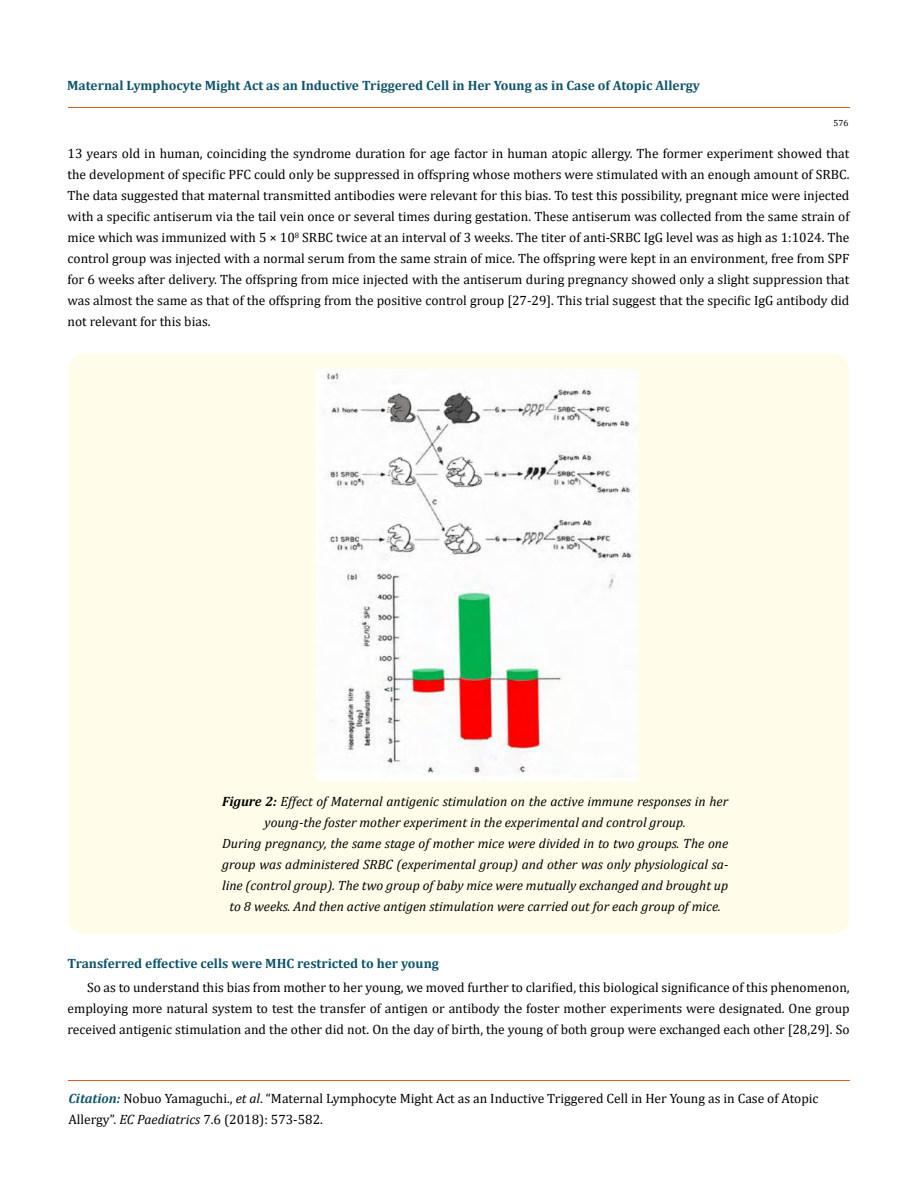
<style>
.page{position:relative;width:917px;height:1190px;background:#fff}
.page>*{position:absolute;margin:0;border:0;box-sizing:border-box;transform-origin:0 0}
.t1{font:13.5px/21px "Cambria";color:#000;text-align:justify}
.t2{font:italic 13.5px/21px "Cambria";color:#000;text-align:center}
.t3{font:700 13.5px "Cambria";color:#0e546a}
.t4{font:9px "Cambria";color:#000}
.s1{font-weight:700}
.s2{font-weight:700;font-style:italic;color:#0e546a}
.s3{font-style:italic}
</style>
<div class="page">
<hr style="left:68px;top:108px;width:781px;height:1px;background:#e05d1a">
<hr style="left:68px;top:1080px;width:781px;height:1px;background:#e05d1a">
<div style="left:68px;top:353px;width:781px;height:581px;background:#fffde9;border-radius:18px"></div>
<img style="left:316px;top:369px;width:321px;height:411px">
<p class="t3" style="left:67px;top:76px;width:634px">Maternal Lymphocyte Might Act as an Inductive Triggered Cell in Her Young as in Case of Atopic Allergy</p>
<p class="t4" style="left:833px;top:118px;width:16px">576</p>
<p class="t1" style="left:68px;top:143px;width:783px">13 years old in human, coinciding the syndrome duration for age factor in human atopic allergy. The former experiment showed that the development of specific PFC could only be suppressed in offspring whose mothers were stimulated with an enough amount of SRBC.<br>The data suggested that maternal transmitted antibodies were relevant for this bias. To test this possibility, pregnant mice were injected with a specific antiserum via the tail vein once or several times during gestation. These antiserum was collected from the same strain of mice which was immunized with 5 × 10<sup>8</sup> SRBC twice at an interval of 3 weeks. The titer of anti-SRBC IgG level was as high as 1:1024. The control group was injected with a normal serum from the same strain of mice. The offspring were kept in an environment, free from SPF for 6 weeks after delivery. The offspring from mice injected with the antiserum during pregnancy showed only a slight suppression that was almost the same as that of the offspring from the positive control group [27-29]. This trial suggest that the specific IgG antibody did not relevant for this bias.</p>
<p class="t2" style="left:222px;top:790px;width:507px"><span class="s1">Figure 2:</span> Effect of Maternal antigenic stimulation on the active immune responses in her young-the foster mother experiment in the experimental and control group.<br>During pregnancy, the same stage of mother mice were divided in to two groups. The one group was administered SRBC (experimental group) and other was only physiological sa&shy;line (control group). The two group of baby mice were mutually exchanged and brought up to 8 weeks. And then active antigen stimulation were carried out for each group of mice.</p>
<p class="t3" style="left:67px;top:954px;width:373px">Transferred effective cells were MHC restricted to her young</p>
<p class="t1" style="left:67px;top:977px;width:783px;text-indent:19px">So as to understand this bias from mother to her young, we moved further to clarified, this biological significance of this phenomenon, employing more natural system to test the transfer of antigen or antibody the foster mother experiments were designated. One group received antigenic stimulation and the other did not. On the day of birth, the young of both group were exchanged each other [28,29]. So</p>
<p class="t1" style="left:68px;top:1087px;width:751px"><span class="s2">Citation:</span> Nobuo Yamaguchi., <span class="s3">et al</span>. “Maternal Lymphocyte Might Act as an Inductive Triggered Cell in Her Young as in Case of Atopic<br>Allergy”. <span class="s3">EC Paediatrics</span> 7.6 (2018): 573-582.</p>
</div>
